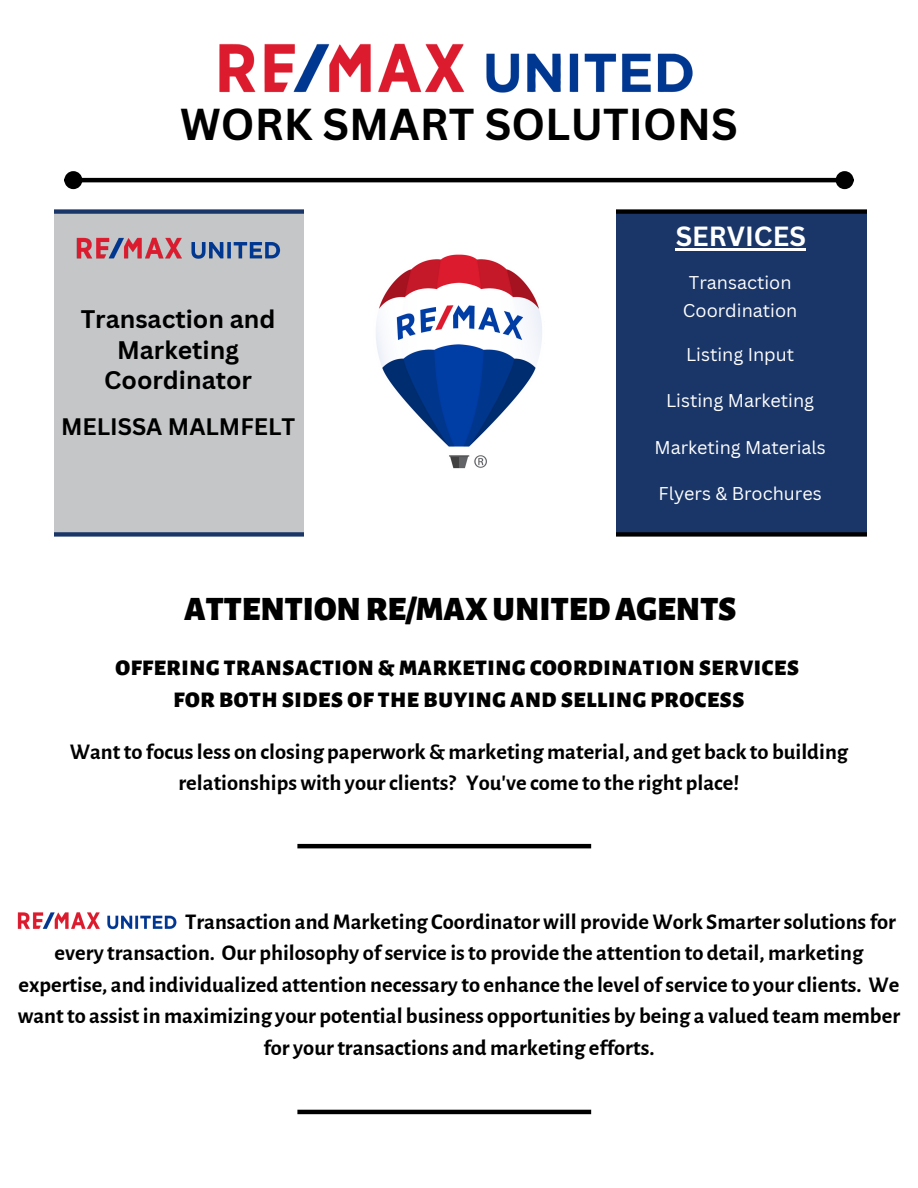
<style>
.page{position:relative;width:918px;height:1188px;background:#fff}
.page>*{position:absolute;margin:0;border:0;box-sizing:border-box;transform-origin:0 0}
.t1{font:700 43.5px "Canva Sans";color:#000}
.t2{font:900 34.5px "Alegreya Sans";color:#000}
.t3{font:700 27px "Canva Sans";color:#fff}
.t4{font:700 24.75px/30.3px "Canva Sans";color:#000;text-align:center}
.t5{font:700 23.25px "Canva Sans";color:#000}
.t6{font:700 22.5px "Alegreya Sans";color:#000}
.t7{font:900 22.5px "Alegreya Sans";letter-spacing:.03em;color:#000}
.t8{font:18px "Canva Sans";color:#fff}
</style>
<div class="page">
<img style="left:219px;top:43px;width:474px;height:50px">
<div style="left:54px;top:209px;width:250px;height:328px;background:#c4c6c8"></div>
<img style="left:60px;top:225px;width:239px;height:51px">
<hr style="left:81px;top:178px;width:756px;height:4px;background:#000">
<div style="left:67px;top:173px;width:13px;height:14px;background:#000;border-radius:50%"></div>
<div style="left:64px;top:171px;width:18px;height:18px;border:4px solid #000;border-radius:50%"></div>
<div style="left:838px;top:173px;width:13px;height:14px;background:#000;border-radius:50%"></div>
<div style="left:836px;top:171px;width:18px;height:18px;border:4px solid #000;border-radius:50%"></div>
<div style="left:616px;top:209px;width:250px;height:328px;background:#1a3668"></div>
<hr style="left:676px;top:249px;width:130px;height:2px;background:#fff">
<img style="left:376px;top:254px;width:166px;height:215px">
<img style="left:17px;top:912px;width:160px;height:18px">
<hr style="left:297px;top:1110px;width:294px;height:4px;background:#000">
<hr style="left:297px;top:844px;width:294px;height:4px;background:#000">
<p class="t1" style="left:180px;top:94px;width:559px">WORK SMART SOLUTIONS</p>
<p class="t4" style="left:81px;top:303px;width:196px">Transaction and</p>
<p class="t4" style="left:104px;top:334px;width:149px">Marketing<br>Coordinator</p>
<p class="t5" style="left:61px;top:410px;width:236px">MELISSA MALMFELT</p>
<p class="t3" style="left:676px;top:218px;width:132px">SERVICES</p>
<p class="t8" style="left:689px;top:270px;width:104px">Transaction</p>
<p class="t8" style="left:683px;top:298px;width:116px">Coordination</p>
<p class="t8" style="left:686px;top:342px;width:110px">Listing Input</p>
<p class="t8" style="left:666px;top:388px;width:149px">Listing Marketing</p>
<p class="t8" style="left:654px;top:434px;width:173px">Marketing Materials</p>
<p class="t8" style="left:659px;top:481px;width:165px">Flyers &amp; Brochures</p>
<p class="t2" style="left:184px;top:592px;width:554px">ATTENTIONRE/MAXUNITEDAGENTS</p>
<p class="t7" style="left:115px;top:657px;width:685px">OFFERING TRANSACTION &amp; MARKETING COORDINATION SERVICES</p>
<p class="t7" style="left:174px;top:689px;width:572px">FOR BOTH SIDES OF THE BUYING AND SELLING PROCESS</p>
<p class="t6" style="left:70px;top:741px;width:780px">Wantto focusless on closing paperwork &amp; marketing material, and get back to building</p>
<p class="t6" style="left:178px;top:772px;width:562px">relationshipswith yourclients? You've come to the right place!</p>
<p class="t6" style="left:185px;top:911px;width:712px">Transaction andMarketing Coordinatorwill provide Work Smartersolutionsfor</p>
<p class="t6" style="left:55px;top:942px;width:810px">every transaction. Our philosophy ofservice isto provide the attention to detail, marketing</p>
<p class="t6" style="left:18px;top:974px;width:883px">expertise, and individualized attention necessary to enhance the level ofservice to yourclients. We</p>
<p class="t6" style="left:18px;top:1005px;width:884px">wantto assistin maximizing your potential business opportunities by being a valued team member</p>
<p class="t6" style="left:263px;top:1037px;width:393px">for yourtransactions and marketing efforts.</p>
</div>
